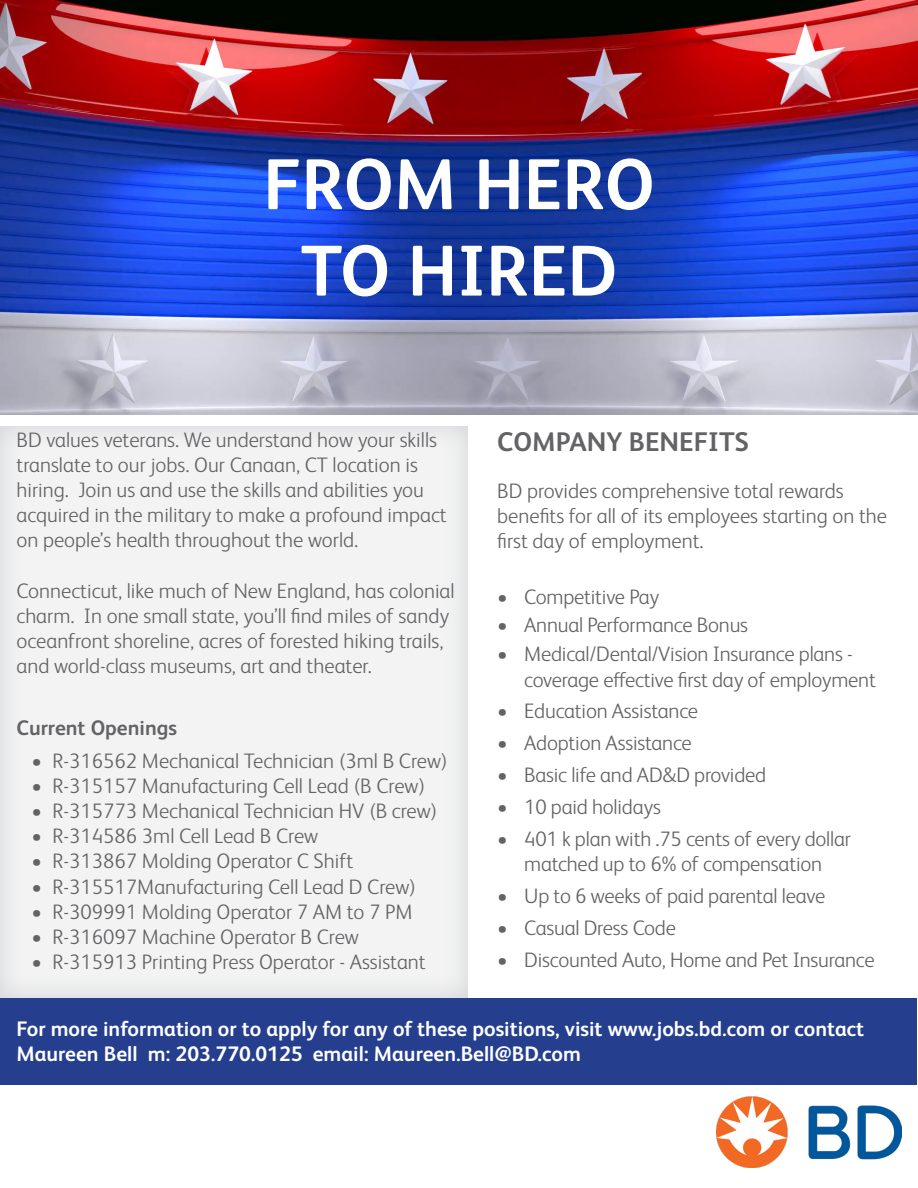
<style>
.page{position:relative;width:918px;height:1188px;background:#fff}
.page>*{position:absolute;margin:0;border:0;box-sizing:border-box;transform-origin:0 0}
.t1{font:700 72px "FS Albert Pro";color:#fff}
.t2{font:700 27px "FS Albert Pro";color:#636366}
.t3{font:300 21px/25.2px "FS Albert Pro";color:#636366}
.t4{font:700 21px/25.2px "FS Albert Pro";color:#fff}
.t5{font:700 21px "FS Albert Pro";color:#636366}
</style>
<div class="page">
<img style="left:0;top:0;width:918px;height:415px">
<img style="left:717px;top:1096px;width:185px;height:72px">
<div style="left:0;top:424px;width:469px;height:575px;background:#f3f3f4"></div>
<div style="left:1px;top:998px;width:916px;height:87px;background:#253f8e"></div>
<p class="t1" style="left:263px;top:134px;width:393px">FROM HERO</p>
<p class="t1" style="left:301px;top:220px;width:318px">TO HIRED</p>
<p class="t3" style="left:16px;top:426px;width:432px">BD values veterans. We understand how your skills translate to our jobs. Our Canaan, CT location is hiring. Join us and use the skills and abilities you acquired in the military to make a profound impact on people’s health throughout the world.</p>
<p class="t3" style="left:16px;top:577px;width:440px">Connecticut, like much of New England, has colonial charm. In one small state, you’ll find miles of sandy oceanfront shoreline, acres of forested hiking trails, and world-class museums, art and theater.</p>
<p class="t5" style="left:16px;top:713px;width:162px">Current Openings</p>
<p class="t3" style="left:32px;top:747px;width:418px">• R-316562 Mechanical Technician (3ml B Crew)</p>
<p class="t3" style="left:32px;top:772px;width:395px">• R-315157 Manufacturing Cell Lead (B Crew)</p>
<p class="t3" style="left:32px;top:797px;width:408px">• R-315773 Mechanical Technician HV (B crew)</p>
<p class="t3" style="left:32px;top:822px;width:288px">• R-314586 3ml Cell Lead B Crew</p>
<p class="t3" style="left:32px;top:847px;width:323px">• R-313867 Molding Operator C Shift</p>
<p class="t3" style="left:32px;top:873px;width:386px">• R-315517Manufacturing Cell Lead D Crew)</p>
<p class="t3" style="left:32px;top:898px;width:383px">• R-309991 Molding Operator 7 AM to 7 PM</p>
<p class="t3" style="left:32px;top:923px;width:329px">• R-316097 Machine Operator B Crew</p>
<p class="t3" style="left:32px;top:948px;width:396px">• R-315913 Printing Press Operator - Assistant</p>
<p class="t2" style="left:497px;top:423px;width:253px">COMPANY BENEFITS</p>
<p class="t3" style="left:497px;top:477px;width:391px">BD provides comprehensive total rewards benefits for all of its employees starting on the first day of employment.</p>
<p class="t3" style="left:497px;top:583px;width:163px">• Competitive Pay</p>
<p class="t3" style="left:497px;top:611px;width:252px">• Annual Performance Bonus</p>
<p class="t3" style="left:524px;top:640px;width:353px;text-indent:-27px">• Medical/Dental/Vision Insurance plans - coverage effective first day of employment</p>
<p class="t3" style="left:497px;top:697px;width:202px">• Education Assistance</p>
<p class="t3" style="left:497px;top:729px;width:196px">• Adoption Assistance</p>
<p class="t3" style="left:497px;top:761px;width:271px">• Basic life and AD&amp;D provided</p>
<p class="t3" style="left:497px;top:793px;width:165px">• 10 paid holidays</p>
<p class="t3" style="left:497px;top:825px;width:355px;text-align:center">• 401 k plan with .75 cents of every dollar matched up to 6% of compensation</p>
<p class="t3" style="left:497px;top:882px;width:330px">• Up to 6 weeks of paid parental leave</p>
<p class="t3" style="left:497px;top:914px;width:180px">• Casual Dress Code</p>
<p class="t3" style="left:497px;top:946px;width:379px">• Discounted Auto, Home and Pet Insurance</p>
<p class="t4" style="left:16px;top:1015px;width:849px">For more information or to apply for any of these positions, visit www.jobs.bd.com or contact<br>Maureen Bell m: 203.770.0125 email: Maureen.Bell@BD.com</p>
</div>
